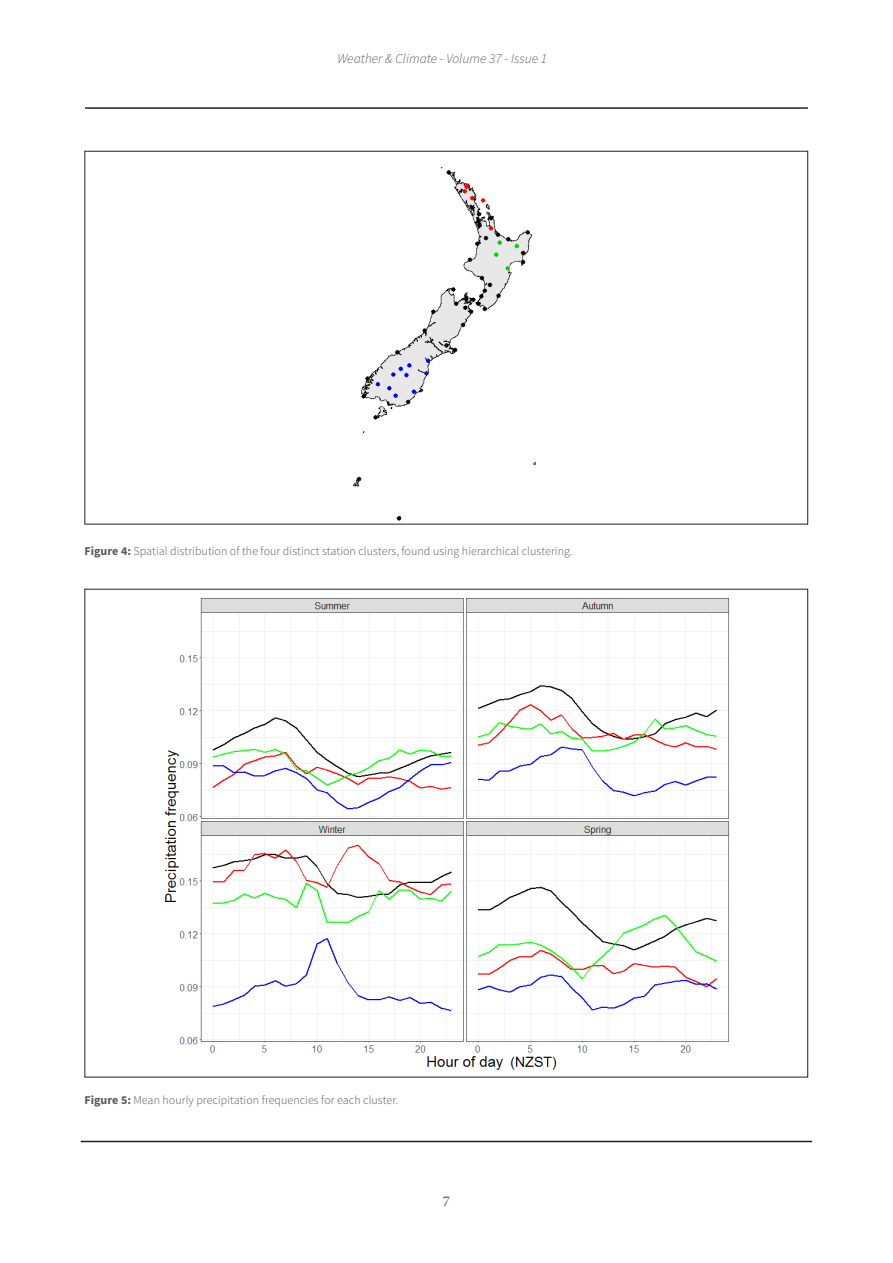
<style>
.page{position:relative;width:893px;height:1263px;background:#fff}
.page>*{position:absolute;margin:0;border:0;box-sizing:border-box;transform-origin:0 0}
.t1{font:15px "Minion Pro";color:#57585a}
.t2{font:italic 300 13.5px "Source Sans Pro";letter-spacing:.005em;color:#57585a}
.Captions{font:300 12px "Source Sans Pro";letter-spacing:.005em;color:#57585a}
.s1{font-weight:700}
</style>
<div class="page">
<hr style="left:85px;top:107px;width:723px;height:2px;background:#231f20">
<hr style="left:81px;top:1141px;width:731px;height:1px;background:#231f20">
<img style="left:353px;top:167px;width:183px;height:354px">
<img style="left:164px;top:598px;width:565px;height:472px">
<p class="t2" style="left:337px;top:51px;width:211px">Weather &amp; Climate - Volume 37 - Issue 1</p>
<p class="Captions" style="left:84px;top:544px;width:490px"><span class="s1">Figure 4:</span> Spatial distribution of the four distinct station clusters, found using hierarchical clustering.</p>
<p class="Captions" style="left:84px;top:1093px;width:316px"><span class="s1">Figure 5:</span> Mean hourly precipitation frequencies for each cluster.</p>
<p class="t1" style="left:443px;top:1191px;width:9px">7</p>
</div>
